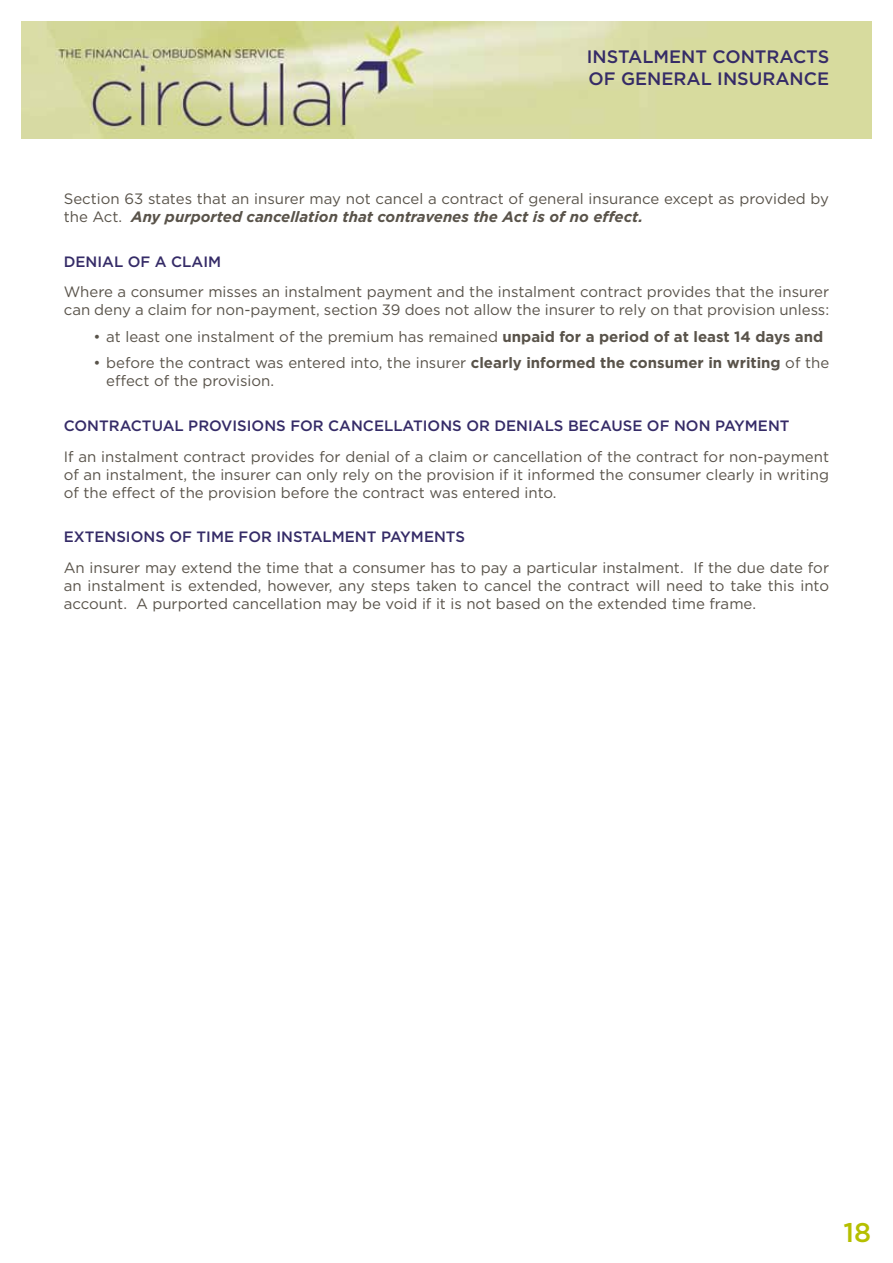
<style>
.page{position:relative;width:893px;height:1263px;background:#fff}
.page>*{position:absolute;margin:0;border:0;box-sizing:border-box;transform-origin:0 0}
.t1{font:500 27px "Gotham";color:#b5bf00}
.t2{font:500 18px "Gotham";color:#352b67}
.t3{font:15px/18px "Gotham";color:#59534a}
.t4{font:500 15px "Gotham";color:#352b67}
.s1{font-weight:700;font-style:italic}
.s2{font-weight:700}
</style>
<div class="page">
<img style="left:21px;top:21px;width:851px;height:117px">
<p class="t2" style="left:587px;top:45px;width:19px">INSTA</p>
<p class="t2" style="left:642px;top:45px;width:25px">LMENT</p>
<p class="t2" style="left:712px;top:45px;width:14px">CONTRACTS</p>
<p class="t2" style="left:589px;top:67px;width:47px">OF GENERA</p>
<p class="t2" style="left:701px;top:67px;width:37px">L INSURANCE</p>
<p class="t3" style="left:64px;top:190px;width:767px">Section 63 states that an insurer may not cancel a contract of general insurance except as provided by the Act. <span class="s1">Any purported cancellation that contravenes the Act is of no effect.</span></p>
<p class="t4" style="left:64px;top:252px;width:11px">DENIA</p>
<p class="t4" style="left:114px;top:252px;width:88px">L OF A CLAIM</p>
<p class="t3" style="left:64px;top:283px;width:767px">Where a consumer misses an instalment payment and the instalment contract provides that the insurer can deny a claim for non-payment, section 39 does not allow the insurer to rely on that provision unless:</p>
<p class="t3" style="left:94px;top:327px;width:731px">• at least one instalment of the premium has remained <span class="s2">unpaid for a period of at least 14 days and</span></p>
<p class="t3" style="left:106px;top:354px;width:724px;text-indent:-13px">• before the contract was entered into, the insurer <span class="s2">clearly informed the consumer in writing</span> of the effect of the provision.</p>
<p class="t4" style="left:64px;top:416px;width:23px">CONTRACTUA</p>
<p class="t4" style="left:175px;top:416px;width:68px">L PROVISIONS</p>
<p class="t4" style="left:290px;top:416px;width:50px">FOR CANCE</p>
<p class="t4" style="left:384px;top:416px;width:30px">LLATIONS</p>
<p class="t4" style="left:466px;top:416px;width:51px">OR DENIA</p>
<p class="t4" style="left:545px;top:416px;width:46px">LS BECAUSE</p>
<p class="t4" style="left:647px;top:416px;width:40px">OF NON</p>
<p class="t4" style="left:715px;top:416px;width:42px">PAYMENT</p>
<p class="t3" style="left:64px;top:447px;width:767px;text-align:justify">If an instalment contract provides for denial of a claim or cancellation of the contract for non-payment of an instalment, the insurer can only rely on the provision if it informed the consumer clearly in writing of the effect of the provision before the contract was entered into.</p>
<p class="t4" style="left:64px;top:527px;width:32px">EXTENSIONS</p>
<p class="t4" style="left:169px;top:527px;width:38px">OF TIME</p>
<p class="t4" style="left:239px;top:527px;width:48px">FOR INSTA</p>
<p class="t4" style="left:323px;top:527px;width:21px">LMENT</p>
<p class="t4" style="left:381px;top:527px;width:42px">PAYMENTS</p>
<p class="t3" style="left:64px;top:558px;width:767px;text-align:justify">An insurer may extend the time that a consumer has to pay a particular instalment. If the due date for an instalment is extended, however, any steps taken to cancel the contract will need to take this into account. A purported cancellation may be void if it is not based on the extended time frame.</p>
<h1 class="t1" style="left:843px;top:1215px;width:29px">18</h1>
</div>
